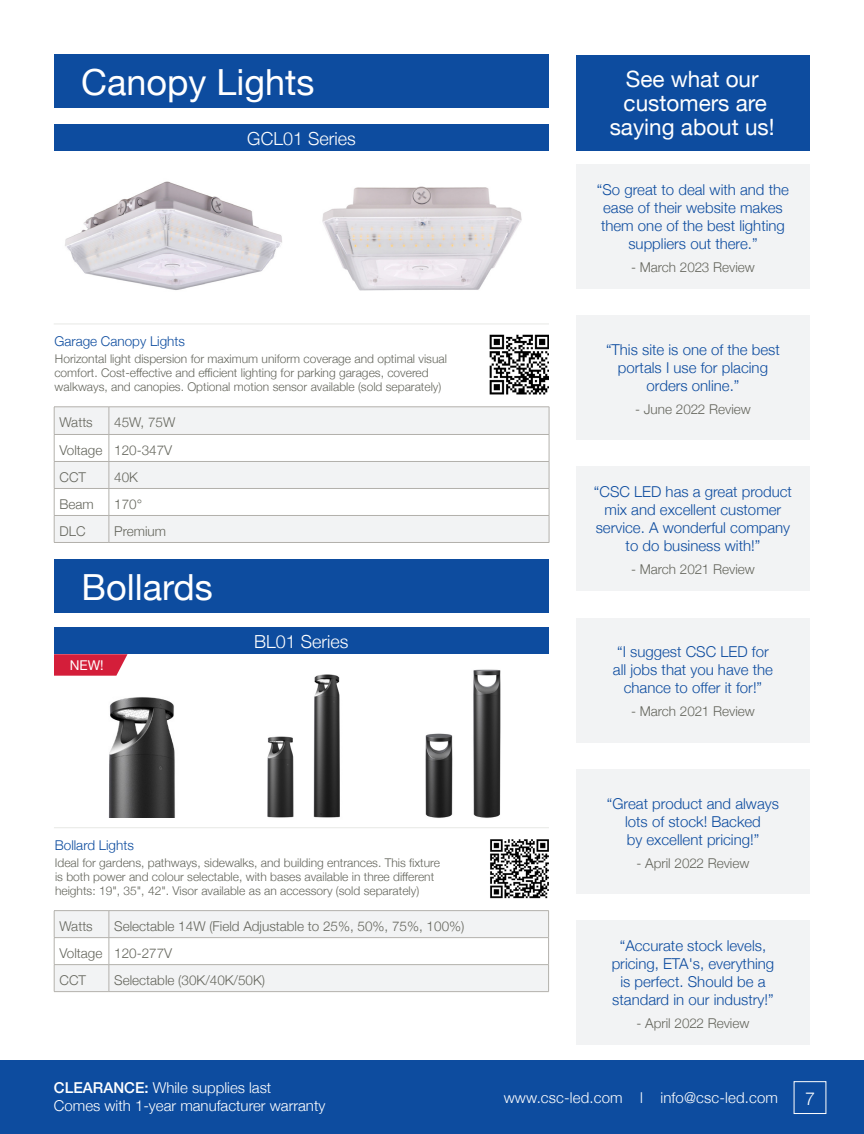
<style>
.page{position:relative;width:864px;height:1134px;background:#fff}
.page>*{position:absolute;margin:0;border:0;box-sizing:border-box;transform-origin:0 0}
.t1{font:36px "Helvetica Neue";color:#fff}
.t2{font:22.5px/24px "Helvetica Neue";color:#fff;text-align:center}
.t3{font:300 18px "Helvetica Neue";color:#fff}
.t4{font:300 15px/18px "Helvetica Neue";color:#0d4c9f;text-align:center}
.t5{font:300 15px/18px "Helvetica Neue";color:#fff}
.t6{font:300 13.5px "Helvetica Neue";color:#65665d}
.t7{font:300 13.5px "Helvetica Neue";color:#0d4c9f}
.t8{font:13.5px "Helvetica Neue";color:#fff}
.t9{font:300 12px/14.2px "Helvetica Neue";color:#65665d}
.s1{font-weight:500}
</style>
<div class="page">
<div style="left:0;top:1060px;width:864px;height:74px;background:#0d4c9f"></div>
<img style="left:108px;top:697px;width:67px;height:120px">
<svg style="left:54px;top:654px;width:74px;height:22px"></svg>
<img style="left:267px;top:674px;width:73px;height:144px">
<img style="left:425px;top:669px;width:76px;height:149px">
<div style="left:576px;top:164px;width:234px;height:125px;background:#f2f3f4"></div>
<div style="left:576px;top:55px;width:234px;height:96px;background:#0d4c9f"></div>
<div style="left:794px;top:1081px;width:32px;height:33px;border:1px solid #fff"></div>
<img style="left:65px;top:181px;width:217px;height:109px">
<div style="left:54px;top:54px;width:495px;height:54px;background:#0d4c9f"></div>
<div style="left:54px;top:124px;width:495px;height:27px;background:#0d4c9f"></div>
<hr style="left:54px;top:542px;width:55px;height:1px;background:#b3b1ac">
<hr style="left:109px;top:542px;width:440px;height:1px;background:#b3b1ac">
<svg style="left:54px;top:407px;width:496px;height:135px"></svg>
<hr style="left:54px;top:324px;width:495px;height:1px;background:#e7e8e5">
<img style="left:490px;top:335px;width:59px;height:59px">
<img style="left:322px;top:186px;width:200px;height:105px">
<div style="left:576px;top:315px;width:234px;height:125px;background:#f2f3f4"></div>
<div style="left:576px;top:769px;width:234px;height:125px;background:#f2f3f4"></div>
<div style="left:576px;top:920px;width:234px;height:125px;background:#f2f3f4"></div>
<div style="left:576px;top:466px;width:234px;height:125px;background:#f2f3f4"></div>
<div style="left:576px;top:618px;width:234px;height:125px;background:#f2f3f4"></div>
<div style="left:54px;top:559px;width:495px;height:54px;background:#0d4c9f"></div>
<hr style="left:54px;top:827px;width:495px;height:1px;background:#e7e8e5">
<div style="left:54px;top:627px;width:495px;height:27px;background:#0d4c9f"></div>
<img style="left:490px;top:839px;width:59px;height:59px">
<hr style="left:54px;top:910px;width:55px;height:1px;background:#b3b1ac">
<hr style="left:109px;top:910px;width:440px;height:1px;background:#b3b1ac">
<svg style="left:54px;top:911px;width:495px;height:80px"></svg>
<hr style="left:54px;top:991px;width:55px;height:1px;background:#b3b1ac">
<hr style="left:109px;top:991px;width:440px;height:1px;background:#b3b1ac">
<p class="t1" style="left:81px;top:56px;width:235px">Canopy Lights</p>
<p class="t3" style="left:247px;top:124px;width:110px">GCL01 Series</p>
<p class="t2" style="left:610px;top:68px;width:167px">See what our customers are saying about us!</p>
<p class="t4" style="left:597px;top:180px;width:194px">“So great to deal with and the ease of their website makes them one of the best lighting suppliers out there.”</p>
<p class="t6" style="left:631px;top:257px;width:125px">- March 2023 Review</p>
<p class="t7" style="left:54px;top:331px;width:132px">Garage Canopy Lights</p>
<p class="t9" style="left:54px;top:350px;width:394px">Horizontal light dispersion for maximum uniform coverage and optimal visual comfort. Cost-effective and efficient lighting for parking garages, covered walkways, and canopies. Optional motion sensor available (sold separately)</p>
<p class="t4" style="left:606px;top:340px;width:175px">“This site is one of the best portals I use for placing orders online.”</p>
<p class="t6" style="left:635px;top:399px;width:117px">- June 2022 Review</p>
<p class="t6" style="left:60px;top:411px;width:35px">Watts</p>
<p class="t6" style="left:114px;top:411px;width:63px">45W, 75W</p>
<p class="t6" style="left:60px;top:439px;width:44px">Voltage</p>
<p class="t6" style="left:114px;top:439px;width:60px">120-347V</p>
<p class="t6" style="left:60px;top:466px;width:28px">CCT</p>
<p class="t6" style="left:114px;top:466px;width:25px">40K</p>
<p class="t6" style="left:60px;top:493px;width:36px">Beam</p>
<p class="t6" style="left:114px;top:493px;width:29px">170°</p>
<p class="t6" style="left:60px;top:520px;width:28px">DLC</p>
<p class="t6" style="left:114px;top:520px;width:53px">Premium</p>
<p class="t1" style="left:81px;top:561px;width:133px">Bollards</p>
<p class="t8" style="left:70px;top:655px;width:35px">NEW!</p>
<p class="t3" style="left:254px;top:627px;width:96px">BL01 Series</p>
<p class="t4" style="left:594px;top:482px;width:200px">“CSC LED has a great product mix and excellent customer service. A wonderful company to do business with!”</p>
<p class="t6" style="left:631px;top:559px;width:125px">- March 2021 Review</p>
<p class="t4" style="left:613px;top:642px;width:162px">“I suggest CSC LED for all jobs that you have the chance to offer it for!”</p>
<p class="t6" style="left:631px;top:700px;width:125px">- March 2021 Review</p>
<p class="t7" style="left:55px;top:835px;width:81px">Bollard Lights</p>
<p class="t9" style="left:55px;top:854px;width:387px">Ideal for gardens, pathways, sidewalks, and building entrances. This fixture is both power and colour selectable, with bases available in three different heights: 19", 35", 42". Visor available as an accessory (sold separately)</p>
<p class="t6" style="left:60px;top:915px;width:35px">Watts</p>
<p class="t6" style="left:114px;top:915px;width:352px">Selectable 14W (Field Adjustable to 25%, 50%, 75%, 100%)</p>
<p class="t6" style="left:60px;top:942px;width:44px">Voltage</p>
<p class="t6" style="left:114px;top:942px;width:60px">120-277V</p>
<p class="t6" style="left:60px;top:969px;width:28px">CCT</p>
<p class="t6" style="left:114px;top:969px;width:152px">Selectable (30K/40K/50K)</p>
<p class="t4" style="left:607px;top:794px;width:174px">“Great product and always lots of stock! Backed<br>by excellent pricing!”</p>
<p class="t6" style="left:636px;top:852px;width:115px">- April 2022 Review</p>
<p class="t4" style="left:612px;top:936px;width:164px">“Accurate stock levels, pricing, ETA's, everything is perfect. Should be a standard in our industry!”</p>
<p class="t6" style="left:636px;top:1013px;width:115px">- April 2022 Review</p>
<p class="t5" style="left:54px;top:1078px;width:273px"><span class="s1">CLEARANCE:</span> While supplies last<br>Comes with 1-year manufacturer warranty</p>
<p class="t5" style="left:504px;top:1087px;width:276px">www.csc-led.com l info@csc-led.com</p>
<p class="t3" style="left:805px;top:1084px;width:12px">7</p>
</div>
